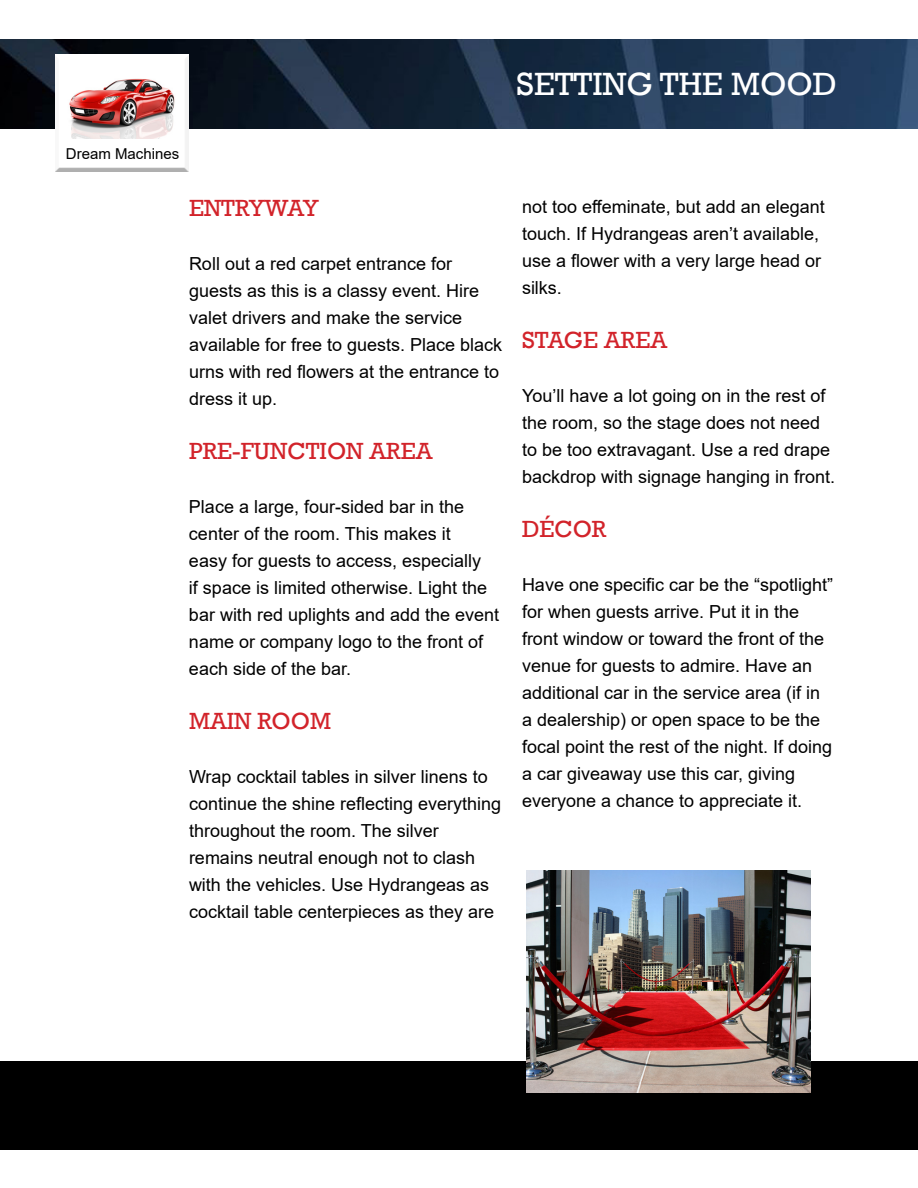
<style>
.page{position:relative;width:918px;height:1188px;background:#fff}
.page>*{position:absolute;margin:0;border:0;box-sizing:border-box;transform-origin:0 0}
.t1{font:33px "Rockwell";color:#fff}
.t2{font:24px "Rockwell";color:#d2232a}
.t3{font:18px/27px "Arial";color:#000}
.t4{font:15px "Arial";color:#000}
</style>
<div class="page">
<div style="left:0;top:1061px;width:918px;height:89px;background:#000"></div>
<img style="left:0;top:40px;width:918px;height:88px">
<div style="left:49px;top:48px;width:145px;height:11px;background:#fff;opacity:.75"></div>
<div style="left:49px;top:54px;width:145px;height:119px;background:#000;opacity:.45"></div>
<img style="left:63px;top:62px;width:115px;height:77px">
<img style="left:526px;top:870px;width:284px;height:222px">
<h1 class="t1" style="left:517px;top:64px;width:322px">SETTING THE MOOD</h1>
<p class="t4" style="left:66px;top:143px;width:115px">Dream Machines</p>
<h2 class="t2" style="left:189px;top:194px;width:131px">ENTRYWAY</h2>
<p class="t3" style="left:189px;top:250px;width:315px">Roll out a red carpet entrance for guests as this is a classy event. Hire valet drivers and make the service available for free to guests. Place black urns with red flowers at the entrance to dress it up.</p>
<h2 class="t2" style="left:189px;top:437px;width:245px">PRE-FUNCTION AREA</h2>
<p class="t3" style="left:189px;top:493px;width:312px">Place a large, four-sided bar in the center of the room. This makes it<br>easy for guests to access, especially<br>if space is limited otherwise. Light the bar with red uplights and add the event name or company logo to the front of each side of the bar.</p>
<h2 class="t2" style="left:189px;top:707px;width:144px">MAIN ROOM</h2>
<p class="t3" style="left:189px;top:763px;width:314px">Wrap cocktail tables in silver linens to continue the shine reflecting everything throughout the room. The silver remains neutral enough not to clash with the vehicles. Use Hydrangeas as cocktail table centerpieces as they are</p>
<p class="t3" style="left:522px;top:193px;width:304px">not too effeminate, but add an elegant touch. If Hydrangeas aren’t available, use a flower with a very large head or silks.</p>
<h2 class="t2" style="left:522px;top:326px;width:147px">STAGE AREA</h2>
<p class="t3" style="left:522px;top:382px;width:315px">You’ll have a lot going on in the rest of the room, so the stage does not need to be too extravagant. Use a red drape backdrop with signage hanging in front.</p>
<h2 class="t2" style="left:522px;top:515px;width:86px">DÉCOR</h2>
<p class="t3" style="left:522px;top:571px;width:313px">Have one specific car be the “spotlight” for when guests arrive. Put it in the front window or toward the front of the venue for guests to admire. Have an additional car in the service area (if in a dealership) or open space to be the focal point the rest of the night. If doing a car giveaway use this car, giving everyone a chance to appreciate it.</p>
</div>
